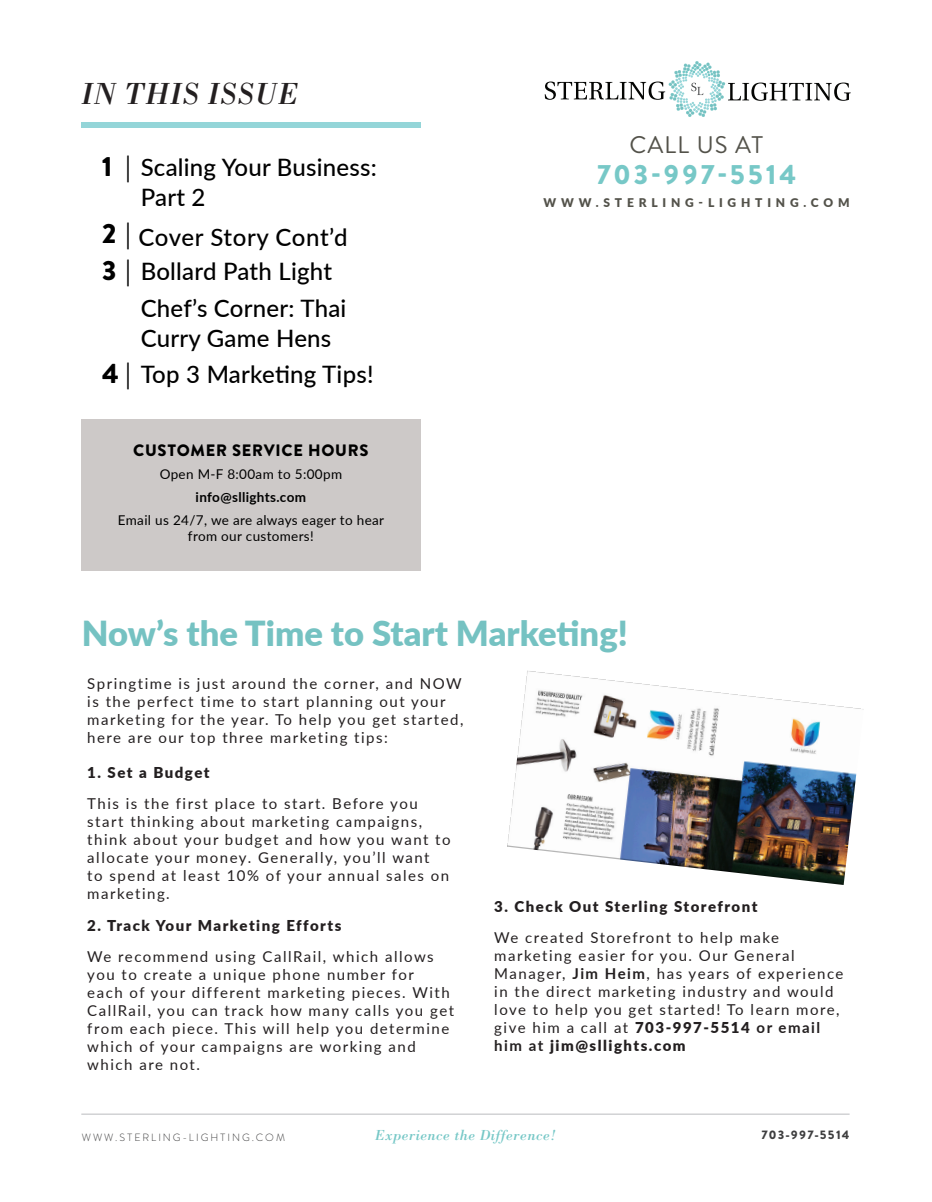
<style>
.page{position:relative;width:932px;height:1202px;background:#fff}
.page>*{position:absolute;margin:0;border:0;box-sizing:border-box;transform-origin:0 0}
.t1{font:900 34.5px "Lato";color:#75c2c2}
.Subtitle{font:italic 31.5px "Bodoni Std";color:#231f20}
.Body{font:900 27px "Brandon Text";letter-spacing:.1em;color:#77c8c7}
.t2{font:500 24px/30px "Lato";letter-spacing:.01em;color:#000}
.Body-2{font:24px "Brandon Text";letter-spacing:.045em;color:#53524a}
.Body-3{font:900 16.5px "Brandon Text";letter-spacing:.045em;color:#000}
.t3{font:15px/18px "Lato";letter-spacing:.1em;color:#231f20}
.t4{font:900 15px "Lato";letter-spacing:.1em;color:#231f20}
.t5{font:italic 15px "Bodoni Std";letter-spacing:.025em;color:#77c8c7}
.Body-4{font:13.5px/16.2px "Lato";letter-spacing:.025em;color:#000;text-align:center}
.Body-5{font:700 13.5px "Lato";letter-spacing:.025em;color:#000}
.t6{font:900 12px "Lato";letter-spacing:.4em;color:#53524a}
.t7{font:900 12px "Brandon Text";letter-spacing:.1em;color:#3e3e3f}
.t8{font:300 10.5px "Brandon Text";letter-spacing:.19em;color:#3e3e3f}
.s1{font-family:"Brandon Text";font-weight:900;font-size:27px}
.s2{font-weight:700}
.s3{font-weight:900}
</style>
<div class="page">
<hr style="left:81px;top:1113px;width:768px;height:1px;background:#d1d2d4">
<div style="left:81px;top:419px;width:339px;height:152px;background:#cdc9c8"></div>
<svg style="left:544px;top:61px;width:306px;height:56px"></svg>
<div style="left:81px;top:122px;width:339px;height:5px;background:#94d5d8"></div>
<img style="left:507px;top:670px;width:356px;height:215px">
<p class="Subtitle" style="left:81px;top:75px;width:219px">IN THIS ISSUE</p>
<p class="t2" style="left:141px;top:151px;width:237px;text-indent:-39px"><span class="s1">1 |</span> Scaling Your Business:<br>Part 2</p>
<p class="t2" style="left:102px;top:221px;width:247px"><span class="s1">2 |</span> Cover Story Cont’d</p>
<p class="t2" style="left:102px;top:255px;width:232px"><span class="s1">3 |</span> Bollard Path Light</p>
<p class="t2" style="left:141px;top:292px;width:207px">Chef’s Corner: Thai<br>Curry Game Hens</p>
<p class="t2" style="left:102px;top:358px;width:273px"><span class="s1">4 |</span> Top 3 Marketing Tips!</p>
<p class="Body-3" style="left:133px;top:438px;width:237px">CUSTOMER SERVICE HOURS</p>
<p class="Body-4" style="left:160px;top:465px;width:184px">Open M-F 8:00am to 5:00pm</p>
<p class="Body-5" style="left:196px;top:487px;width:112px">info@sllights.com</p>
<p class="Body-4" style="left:118px;top:511px;width:268px">Email us 24/7, we are always eager to hear from our customers!</p>
<p class="Body-2" style="left:629px;top:129px;width:136px">CALL US AT</p>
<p class="Body" style="left:596px;top:156px;width:201px">703-997-5514</p>
<p class="t6" style="left:543px;top:194px;width:307px">WWW.STERLING-LIGHTING.COM</p>
<p class="t1" style="left:82px;top:607px;width:547px">Now’s the Time to Start Marketing!</p>
<p class="t3" style="left:87px;top:673px;width:377px">Springtime is just around the corner, and NOW is the perfect time to start planning out your marketing for the year. To help you get started, here are our top three marketing tips:</p>
<p class="t4" style="left:87px;top:761px;width:124px">1. Set a Budget</p>
<p class="t3" style="left:87px;top:794px;width:365px">This is the first place to start. Before you start thinking about marketing campaigns, think about your budget and how you want to allocate your money. Generally, you’ll want<br>to spend at least 10% of your annual sales on marketing.</p>
<p class="t4" style="left:87px;top:914px;width:255px">2. Track Your Marketing Efforts</p>
<p class="t3" style="left:87px;top:947px;width:368px">We recommend using CallRail, which allows you to create a unique phone number for<br>each of your different marketing pieces. With CallRail, you can track how many calls you get from each piece. This will help you determine which of your campaigns are working and which are not.</p>
<p class="t4" style="left:494px;top:895px;width:265px">3. Check Out Sterling Storefront</p>
<p class="t3" style="left:494px;top:928px;width:350px">We created Storefront to help make marketing easier for you. Our General Manager, <span class="s2">Jim Heim</span>, has years of experience in the direct marketing industry and would love to help you get started! To learn more, give him a call at <span class="s3">703-997-5514</span> <span class="s2">or email him at</span> <span class="s3">jim@sllights.com</span></p>
<p class="t8" style="left:82px;top:1130px;width:204px">WWW.STERLING-LIGHTING.COM</p>
<p class="t5" style="left:375px;top:1125px;width:182px">Experience the Difference!</p>
<p class="t7" style="left:761px;top:1126px;width:90px">703-997-5514</p>
</div>
